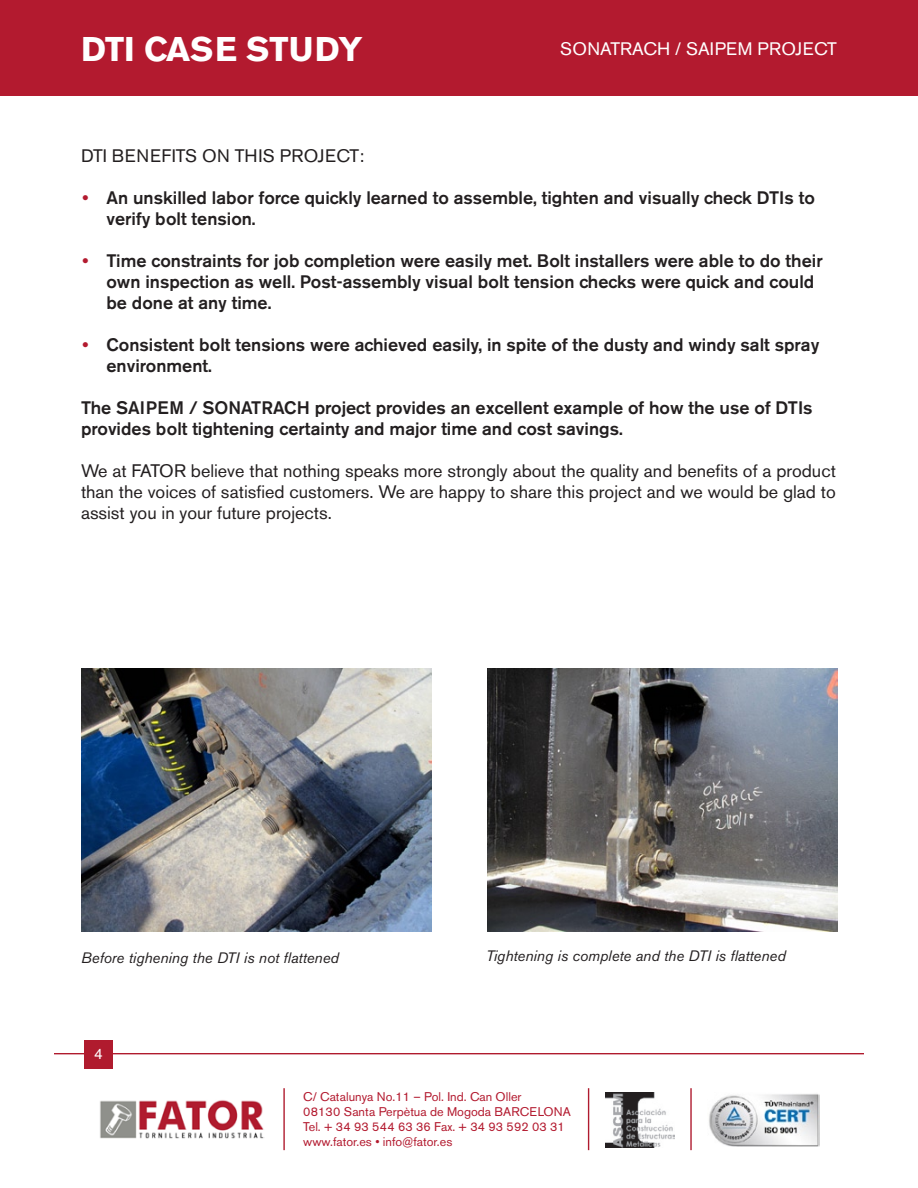
<style>
.page{position:relative;width:918px;height:1188px;background:#fff}
.page>*{position:absolute;margin:0;border:0;box-sizing:border-box;transform-origin:0 0}
.t1{font:700 34.05px "Akzidenz Grotesk BE";color:#fff}
.t2{font:500 18px/21px "Akzidenz Grotesk BE";color:#231f20}
.t3{font:18px/21px "Akzidenz Grotesk BE";color:#231f20;text-align:justify}
.t4{font:18px "Akzidenz Grotesk BE";letter-spacing:.02em;color:#231f20}
.t5{font:18px "Akzidenz Grotesk BE";letter-spacing:.02em;color:#fff}
.t6{font:italic 15px "Akzidenz Grotesk BE";color:#231f20}
.t7{font:15px "Akzidenz Grotesk BE";color:#fff}
.t8{font:12.6px "Akzidenz Grotesk BE";color:#b31a2f}
.s1{color:#b31a2f}
</style>
<div class="page">
<div style="left:0;top:0;width:918px;height:96px;background:#b31a2f"></div>
<hr style="left:54px;top:1053px;width:810px;height:1px;background:#b01b2e">
<div style="left:85px;top:1041px;width:28px;height:28px;background:#b01b2e"></div>
<img style="left:487px;top:668px;width:350px;height:263px">
<img style="left:81px;top:668px;width:351px;height:263px">
<img style="left:100px;top:1100px;width:164px;height:39px">
<img style="left:605px;top:1093px;width:69px;height:54px">
<img style="left:709px;top:1094px;width:110px;height:52px">
<hr style="left:283px;top:1088px;width:2px;height:62px;background:#b01b2e">
<hr style="left:588px;top:1088px;width:1px;height:62px;background:#b01b2e">
<hr style="left:690px;top:1088px;width:2px;height:62px;background:#b01b2e">
<p class="t1" style="left:81px;top:29px;width:283px">DTI CASE STUDY</p>
<p class="t5" style="left:560px;top:38px;width:278px">SONATRACH / SAIPEM PROJECT</p>
<p class="t4" style="left:81px;top:145px;width:285px">DTI BENEFITS ON THIS PROJEcT:</p>
<p class="t2" style="left:106px;top:187px;width:710px;text-indent:-24px"><span class="s1">•</span> An unskilled labor force quickly learned to assemble, tighten and visually check DTIs to verify bolt tension.</p>
<p class="t2" style="left:106px;top:250px;width:718px;text-indent:-24px"><span class="s1">•</span> Time constraints for job completion were easily met. Bolt installers were able to do their own inspection as well. Post-assembly visual bolt tension checks were quick and could be done at any time.</p>
<p class="t2" style="left:106px;top:334px;width:714px;text-indent:-24px"><span class="s1">•</span> Consistent bolt tensions were achieved easily, in spite of the dusty and windy salt spray environment.</p>
<p class="t2" style="left:81px;top:397px;width:733px">The SAIPEM / SONATRACH project provides an excellent example of how the use of DTIs provides bolt tightening certainty and major time and cost savings.</p>
<p class="t3" style="left:81px;top:460px;width:757px">We at FATOR believe that nothing speaks more strongly about the quality and benefits of a product than the voices of satisfied customers. We are happy to share this project and we would be glad to assist you in your future projects.</p>
<p class="t6" style="left:81px;top:949px;width:259px">Before tighening the DTI is not flattened</p>
<p class="t6" style="left:486px;top:947px;width:301px">Tightening is complete and the DTI is flattened</p>
<p class="t7" style="left:94px;top:1045px;width:10px">4</p>
<p class="t8" style="left:303px;top:1089px;width:220px">C/ Catalunya No.11 – Pol. Ind. Can Oller</p>
<p class="t8" style="left:303px;top:1104px;width:269px">08130 Santa Perpètua de Mogoda BARCELONA</p>
<p class="t8" style="left:303px;top:1119px;width:263px">Tel. + 34 93 544 63 36 Fax. + 34 93 592 03 31</p>
<p class="t8" style="left:303px;top:1135px;width:151px">www.fator.es • info@fator.es</p>
</div>
